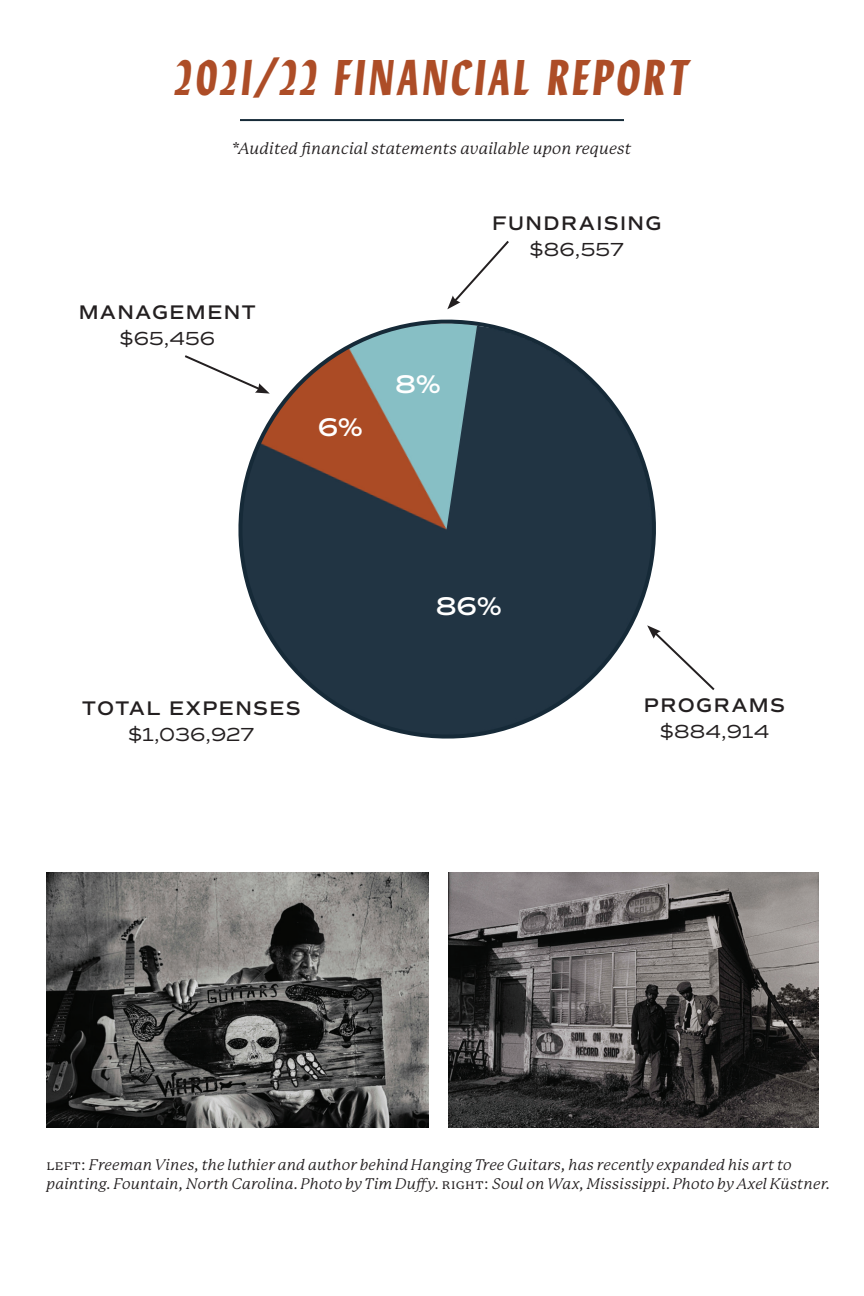
<style>
.page{position:relative;width:864px;height:1296px;background:#fff}
.page>*{position:absolute;margin:0;border:0;box-sizing:border-box;transform-origin:0 0}
.Header_with_rule_und{font:italic 700 50px "Lydia Condensed";letter-spacing:.06em;color:#ad4d27}
.t1{font:600 26px "Commuters Sans";color:#fff}
.Pie_Chart_Head{font:600 20px "Commuters Sans";letter-spacing:.07em;color:#231f20}
.Pie_Chart_amount{font:19.2px "Commuters Sans";color:#231f20}
.Donors{font:19.2px "Commuters Sans";color:#231f20}
.Text_RR{font:italic 16px "P22 Mackinac Pro";color:#231f20}
.t2{font:italic 15px/19px "P22 Mackinac Pro";letter-spacing:.005em;color:#231f20}
.s1{font-style:normal}
</style>
<div class="page">
<hr style="left:240px;top:119px;width:384px;height:2px;background:#162a38">
<img style="left:46px;top:873px;width:383px;height:255px">
<img style="left:449px;top:873px;width:370px;height:255px">
<svg style="left:238px;top:309px;width:418px;height:430px"></svg>
<svg style="left:447px;top:241px;width:62px;height:68px"></svg>
<svg style="left:647px;top:625px;width:68px;height:67px"></svg>
<svg style="left:185px;top:353px;width:85px;height:41px"></svg>
<p class="Header_with_rule_und" style="left:174px;top:41px;width:517px">2021/22 FINANCIAL REPORT</p>
<p class="Text_RR" style="left:233px;top:139px;width:400px">*Audited financial statements available upon request</p>
<p class="Pie_Chart_Head" style="left:79px;top:300px;width:179px">MANAGEMENT</p>
<p class="Donors" style="left:120px;top:327px;width:97px">$65,456</p>
<p class="t1" style="left:318px;top:412px;width:47px">6%</p>
<p class="t1" style="left:395px;top:369px;width:47px">8%</p>
<p class="Pie_Chart_Head" style="left:492px;top:211px;width:171px">FUNDRAISING</p>
<p class="Pie_Chart_amount" style="left:530px;top:238px;width:96px">$86,557</p>
<p class="Pie_Chart_Head" style="left:82px;top:696px;width:220px">TOTAL EXPENSES</p>
<p class="Pie_Chart_amount" style="left:128px;top:723px;width:128px">$1,036,927</p>
<p class="t1" style="left:436px;top:591px;width:68px">86%</p>
<p class="Pie_Chart_Head" style="left:644px;top:693px;width:143px">PROGRAMS</p>
<p class="Pie_Chart_amount" style="left:660px;top:720px;width:111px">$884,914</p>
<p class="t2" style="left:46px;top:1156px;width:785px"><span class="s1">left:</span> Freeman Vines, the luthier and author behind Hanging Tree Guitars, has recently expanded his art to painting. Fountain, North Carolina. Photo by Tim Duffy. <span class="s1">right:</span> Soul on Wax, Mississippi. Photo by Axel Küstner.</p>
</div>
